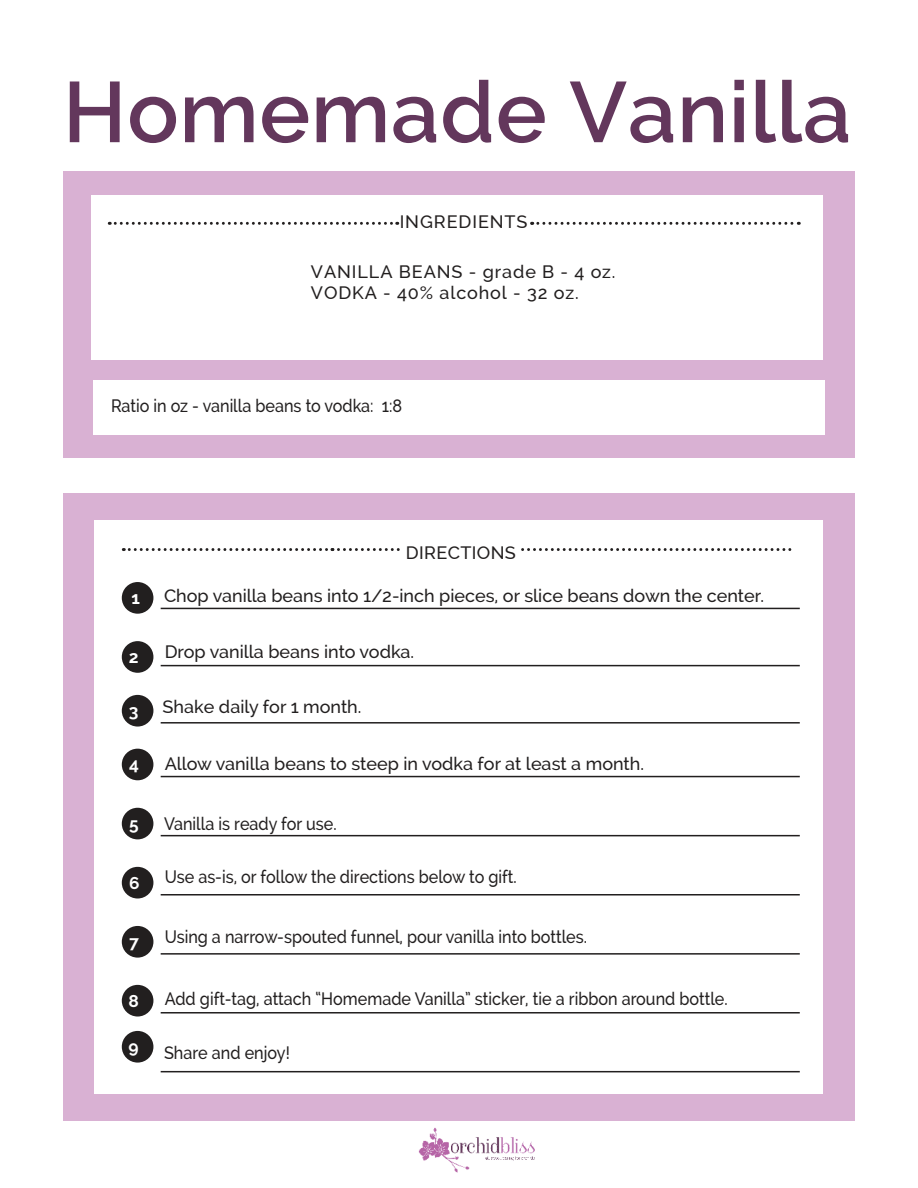
<style>
.page{position:relative;width:918px;height:1188px;background:#fff}
.page>*{position:absolute;margin:0;border:0;box-sizing:border-box;transform-origin:0 0}
.t1{font:600 85.5px "Raleway";letter-spacing:.01em;color:#63375c}
.t2{font:500 18px "Raleway";color:#221f1f;scale:.9 1}
.t3{font:500 18px "Raleway";color:#221f1f}
.t4{font:500 18px/21.6px "Raleway";letter-spacing:.05em;color:#221f1f}
.t5{font:500 18px "Raleway";letter-spacing:.02em;color:#221f1f}
.t6{font:700 17.25px "Raleway";color:#fff}
</style>
<div class="page">
<div style="left:63px;top:172px;width:792px;height:286px;background:#d9b1d3"></div>
<div style="left:63px;top:494px;width:792px;height:627px;background:#d9b1d3"></div>
<div style="left:92px;top:196px;width:731px;height:164px;background:#fff"></div>
<div style="left:95px;top:520px;width:728px;height:574px;background:#fff"></div>
<div style="left:93px;top:380px;width:732px;height:55px;background:#fff"></div>
<svg style="left:532px;top:222px;width:267px;height:3px"></svg>
<svg style="left:523px;top:548px;width:269px;height:3px"></svg>
<svg style="left:109px;top:222px;width:289px;height:3px"></svg>
<svg style="left:123px;top:548px;width:277px;height:3px"></svg>
<hr style="left:161px;top:608px;width:639px;height:1px;background:#221f1f">
<hr style="left:161px;top:665px;width:639px;height:1px;background:#221f1f">
<hr style="left:161px;top:722px;width:639px;height:2px;background:#221f1f">
<hr style="left:161px;top:776px;width:639px;height:1px;background:#221f1f">
<hr style="left:161px;top:835px;width:639px;height:1px;background:#221f1f">
<hr style="left:161px;top:894px;width:639px;height:2px;background:#221f1f">
<hr style="left:161px;top:953px;width:639px;height:2px;background:#221f1f">
<hr style="left:161px;top:1012px;width:639px;height:2px;background:#221f1f">
<hr style="left:161px;top:1071px;width:639px;height:1px;background:#221f1f">
<div style="left:122px;top:582px;width:31px;height:32px;background:#221f1f;border-radius:50%"></div>
<div style="left:122px;top:641px;width:31px;height:32px;background:#221f1f;border-radius:50%"></div>
<div style="left:122px;top:695px;width:31px;height:32px;background:#221f1f;border-radius:50%"></div>
<div style="left:122px;top:749px;width:31px;height:31px;background:#221f1f;border-radius:50%"></div>
<div style="left:122px;top:808px;width:31px;height:31px;background:#221f1f;border-radius:50%"></div>
<div style="left:122px;top:867px;width:31px;height:32px;background:#221f1f;border-radius:50%"></div>
<div style="left:122px;top:926px;width:31px;height:32px;background:#221f1f;border-radius:50%"></div>
<div style="left:122px;top:985px;width:31px;height:32px;background:#221f1f;border-radius:50%"></div>
<div style="left:122px;top:1031px;width:31px;height:32px;background:#221f1f;border-radius:50%"></div>
<img style="left:418px;top:1127px;width:117px;height:46px">
<h1 class="t1" style="left:63px;top:63px;width:790px">Homemade Vanilla</h1>
<p class="t4" style="left:400px;top:213px;width:129px">INGREDIENTS</p>
<p class="t4" style="left:311px;top:262px;width:306px">VANILLA BEANS - grade B - 4 oz.<br>VODKA - 40% alcohol - 32 oz.</p>
<p class="t2" style="left:111px;top:398px;width:325px">Ratio in oz - vanilla beans to vodka: 1:8</p>
<p class="t6" style="left:131px;top:591px;width:10px">1</p>
<p class="t6" style="left:129px;top:651px;width:11px">2</p>
<p class="t6" style="left:129px;top:704px;width:11px">3</p>
<p class="t6" style="left:129px;top:758px;width:11px">4</p>
<p class="t6" style="left:129px;top:817px;width:11px">5</p>
<p class="t6" style="left:129px;top:876px;width:12px">6</p>
<p class="t6" style="left:129px;top:935px;width:11px">7</p>
<p class="t6" style="left:128px;top:994px;width:12px">8</p>
<p class="t6" style="left:128px;top:1041px;width:12px">9</p>
<p class="t5" style="left:406px;top:545px;width:111px">DIRECTIONS</p>
<p class="t3" style="left:164px;top:588px;width:602px">Chop vanilla beans into 1/2-inch pieces, or slice beans down the center.</p>
<p class="t3" style="left:165px;top:644px;width:251px">Drop vanilla beans into vodka.</p>
<p class="t3" style="left:163px;top:699px;width:200px">Shake daily for 1 month.</p>
<p class="t3" style="left:165px;top:757px;width:481px">Allow vanilla beans to steep in vodka for at least a month.</p>
<p class="t2" style="left:164px;top:816px;width:193px">Vanilla is ready for use.</p>
<p class="t2" style="left:165px;top:870px;width:393px">Use as-is, or follow the directions below to gift.</p>
<p class="t2" style="left:165px;top:930px;width:471px">Using a narrow-spouted funnel, pour vanilla into bottles.</p>
<p class="t2" style="left:165px;top:992px;width:627px">Add gift-tag, attach “Homemade Vanilla” sticker, tie a ribbon around bottle.</p>
<p class="t2" style="left:164px;top:1046px;width:141px">Share and enjoy!</p>
</div>
